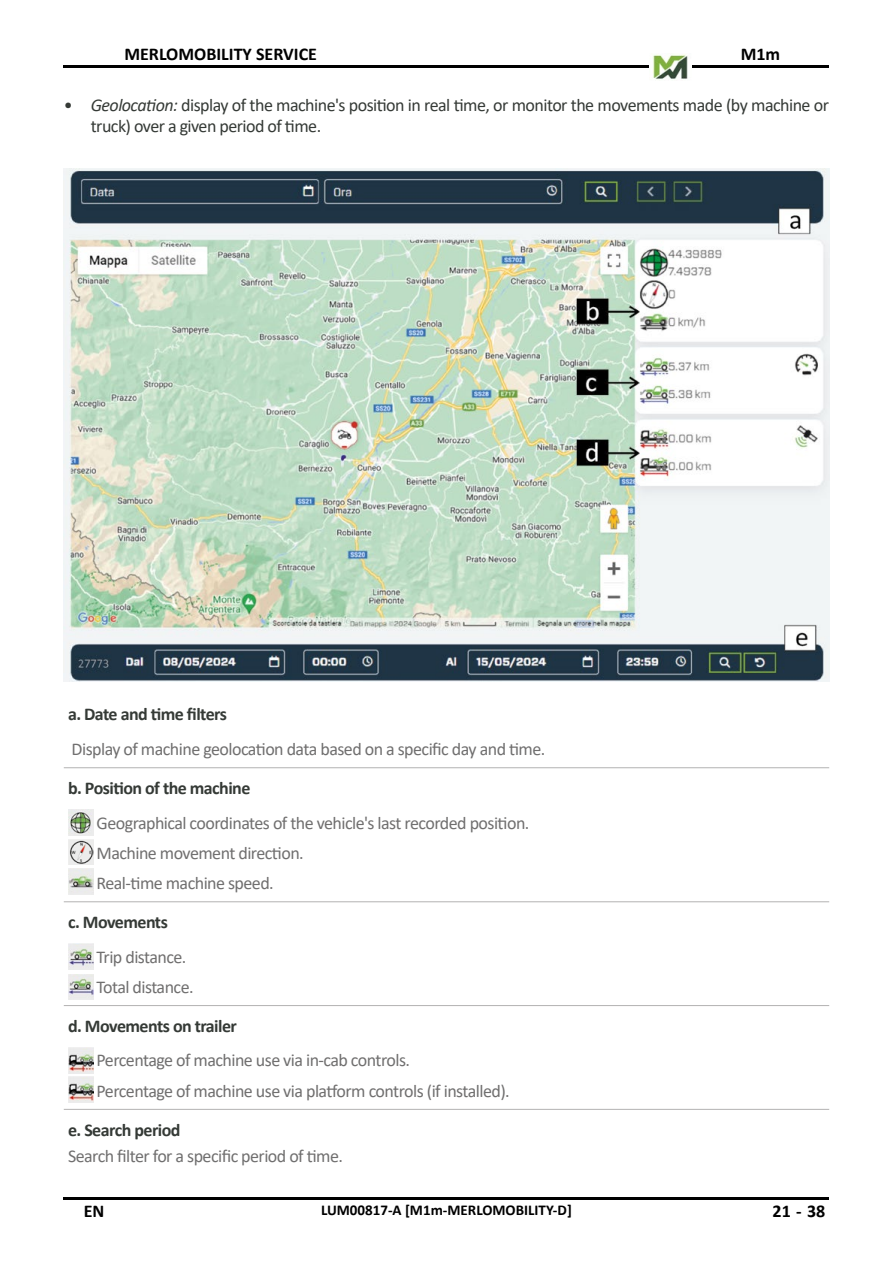
<style>
.page{position:relative;width:893px;height:1263px;background:#fff}
.page>*{position:absolute;margin:0;border:0;box-sizing:border-box;transform-origin:0 0}
.TESTO_-_TABELLA_70{font:18px "Calibri";letter-spacing:-.03em;color:#706f6f}
.t1{font:18px/21.8px "Calibri";letter-spacing:-.03em;color:#353a36}
.TESTO_BOLD{font:700 18px "Calibri";letter-spacing:-.03em;color:#353a36}
.t2{font:700 18px "Calibri";color:#000}
.t3{font:700 15px "Calibri";color:#000}
.s1{font-style:italic}
</style>
<div class="page">
<hr style="left:64px;top:66px;width:765px;height:2px;background:#000">
<hr style="left:64px;top:1197px;width:765px;height:2px;background:#000">
<img style="left:649px;top:54px;width:43px;height:25px">
<img style="left:64px;top:169px;width:765px;height:512px">
<hr style="left:64px;top:1109px;width:765px;height:1px;background:#b3b2b2">
<hr style="left:64px;top:767px;width:765px;height:1px;background:#b3b2b2">
<hr style="left:64px;top:901px;width:765px;height:1px;background:#b3b2b2">
<hr style="left:64px;top:1005px;width:765px;height:1px;background:#b3b2b2">
<img style="left:68px;top:810px;width:26px;height:25px">
<img style="left:68px;top:839px;width:26px;height:25px">
<img style="left:68px;top:869px;width:26px;height:25px">
<img style="left:68px;top:944px;width:26px;height:25px">
<img style="left:68px;top:974px;width:26px;height:25px">
<img style="left:68px;top:1047px;width:26px;height:26px">
<img style="left:68px;top:1077px;width:26px;height:25px">
<p class="t2" style="left:124px;top:41px;width:194px">MERLOMOBILITY SERVICE</p>
<p class="t2" style="left:741px;top:41px;width:41px">M1m</p>
<p class="t1" style="left:91px;top:93px;width:740px;text-indent:-27px">• <span class="s1">Geolocation:</span> display of the machine's position in real time, or monitor the movements made (by machine or truck) over a given period of time.</p>
<p class="TESTO_BOLD" style="left:68px;top:702px;width:161px">a. Date and time filters</p>
<p class="TESTO_-_TABELLA_70" style="left:72px;top:736px;width:475px">Display of machine geolocation data based on a specific day and time.</p>
<p class="TESTO_BOLD" style="left:68px;top:775px;width:184px">b. Position of the machine</p>
<p class="TESTO_-_TABELLA_70" style="left:97px;top:810px;width:434px">Geographical coordinates of the vehicle's last recorded position.</p>
<p class="TESTO_-_TABELLA_70" style="left:97px;top:840px;width:209px">Machine movement direction.</p>
<p class="TESTO_-_TABELLA_70" style="left:97px;top:870px;width:179px">Real-time machine speed.</p>
<p class="TESTO_BOLD" style="left:68px;top:909px;width:101px">c. Movements</p>
<p class="TESTO_-_TABELLA_70" style="left:97px;top:944px;width:91px">Trip distance.</p>
<p class="TESTO_-_TABELLA_70" style="left:97px;top:974px;width:99px">Total distance.</p>
<p class="TESTO_BOLD" style="left:68px;top:1013px;width:170px">d. Movements on trailer</p>
<p class="TESTO_-_TABELLA_70" style="left:97px;top:1048px;width:315px">Percentage of machine use via in-cab controls.</p>
<p class="TESTO_-_TABELLA_70" style="left:97px;top:1078px;width:415px">Percentage of machine use via platform controls (if installed).</p>
<p class="TESTO_BOLD" style="left:68px;top:1117px;width:114px">e. Search period</p>
<p class="TESTO_-_TABELLA_70" style="left:68px;top:1143px;width:276px">Search filter for a specific period of time.</p>
<p class="t2" style="left:84px;top:1198px;width:22px">EN</p>
<p class="t3" style="left:321px;top:1200px;width:252px">LUM00817-A [M1m-MERLOMOBILITY-D]</p>
<p class="t2" style="left:772px;top:1198px;width:54px">21 - 38</p>
</div>
